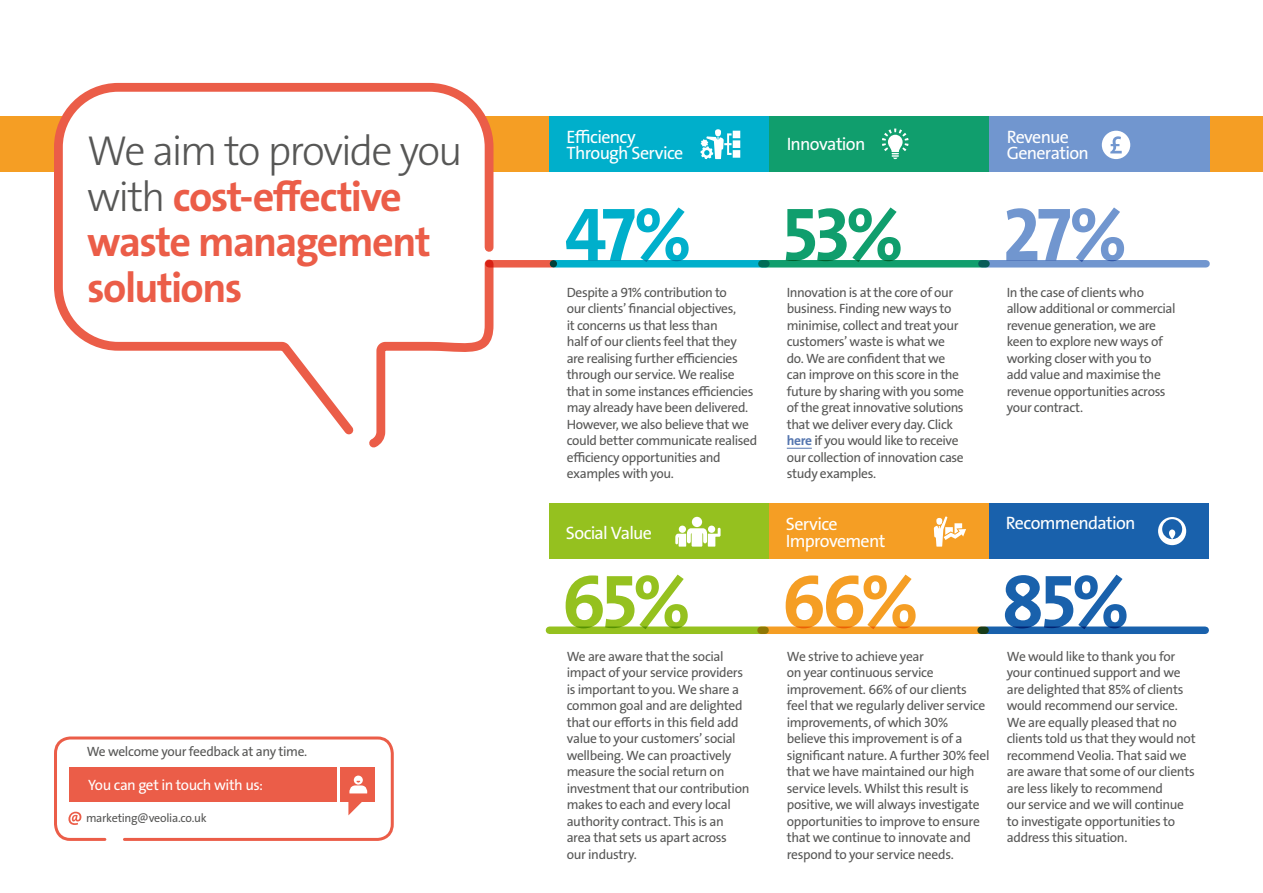
<style>
.page{position:relative;width:1263px;height:893px;background:#fff}
.page>*{position:absolute;margin:0;border:0;box-sizing:border-box;transform-origin:0 0}
.t1{font:76.05px "The Sans Veolia W7 Bld";color:#00afcb}
.t2{font:76.05px "The Sans Veolia W7 Bld";color:#95c11f}
.t3{font:76.05px "The Sans Veolia W7 Bld";color:#109e6d}
.t4{font:76.05px "The Sans Veolia W7 Bld";color:#f59e24}
.t5{font:76.05px "The Sans Veolia W7 Bld";color:#7196cf}
.t6{font:76.05px "The Sans Veolia W7 Bld";color:#1961ac}
.t7{font:42.15px/45.6px "The Sans Veolia W7 Bld";letter-spacing:-.035em;color:#eb5d48}
.t8{font:42.15px "The Sans Veolia W3 Lig";letter-spacing:-.05em;color:#575756}
.t9{font:18px/16.5px "The Sans Veolia W5 Pla";letter-spacing:-.04em;color:#fff}
.t10{font:15px "The Sans Veolia W5 Pla";letter-spacing:-.035em;color:#fff}
.t11{font:13.5px/16.5px "The Sans Veolia W5 Pla";letter-spacing:-.03em;color:#575756}
.t12{font:12px "The Sans Veolia W5 Pla";letter-spacing:-.03em;color:#575756}
.s1{font-family:"The Sans Veolia W3 Lig";color:#575756}
.s2{font-family:"The Sans Veolia W7 Bld";color:#5576af}
.s3{font-family:"The Sans Veolia W6 Se Bld"}
</style>
<div class="page">
<div style="left:69px;top:767px;width:267px;height:34px;background:#eb5d48"></div>
<div style="left:341px;top:767px;width:34px;height:34px;background:#eb5d48"></div>
<svg style="left:348px;top:776px;width:24px;height:39px"></svg>
<div style="left:54px;top:736px;width:340px;height:105px;border:3px solid #eb5d48;border-radius:15px"></div>
<div style="left:0;top:116px;width:1263px;height:55px;background:#f59e24"></div>
<svg style="left:50px;top:82px;width:448px;height:353px"></svg>
<svg style="left:362px;top:255px;width:136px;height:193px"></svg>
<div style="left:489px;top:260px;width:64px;height:8px;background:#eb5d48"></div>
<div style="left:553px;top:260px;width:213px;height:8px;background:#00afcb"></div>
<div style="left:549px;top:626px;width:216px;height:8px;background:#95c11f"></div>
<div style="left:550px;top:116px;width:220px;height:55px;background:#00afcb"></div>
<div style="left:549px;top:503px;width:220px;height:55px;background:#95c11f"></div>
<svg style="left:787px;top:448px;width:25px;height:1px"></svg>
<div style="left:762px;top:260px;width:224px;height:8px;background:#109e6d"></div>
<div style="left:761px;top:626px;width:224px;height:8px;background:#f59e24"></div>
<div style="left:770px;top:116px;width:220px;height:55px;background:#109e6d"></div>
<div style="left:769px;top:503px;width:220px;height:55px;background:#f59e24"></div>
<div style="left:982px;top:260px;width:224px;height:8px;background:#7196cf"></div>
<div style="left:981px;top:626px;width:224px;height:8px;background:#1961ac"></div>
<div style="left:990px;top:116px;width:220px;height:55px;background:#7196cf"></div>
<div style="left:989px;top:503px;width:220px;height:55px;background:#1961ac"></div>
<svg style="left:882px;top:129px;width:26px;height:30px"></svg>
<svg style="left:1158px;top:517px;width:28px;height:28px"></svg>
<svg style="left:934px;top:516px;width:32px;height:31px"></svg>
<svg style="left:700px;top:129px;width:40px;height:30px"></svg>
<div style="left:692px;top:517px;width:10px;height:10px;background:#fff;border-radius:50%"></div>
<div style="left:679px;top:526px;width:7px;height:7px;background:#fff;border-radius:50%"></div>
<div style="left:708px;top:526px;width:7px;height:7px;background:#fff;border-radius:50%"></div>
<svg style="left:675px;top:528px;width:45px;height:19px"></svg>
<svg style="left:1102px;top:131px;width:28px;height:28px"></svg>
<svg style="left:68px;top:812px;width:13px;height:13px"></svg>
<h2 class="t8" style="left:87px;top:124px;width:377px">We aim to provide you</h2>
<h2 class="t7" style="left:87px;top:174px;width:345px"><span class="s1">with</span> cost-effective waste management solutions</h2>
<p class="t11" style="left:87px;top:744px;width:222px">We welcome your feedback at any time.</p>
<p class="t10" style="left:88px;top:775px;width:177px">You can get in touch with us:</p>
<p class="t12" style="left:86px;top:810px;width:122px">marketing@veolia.co.uk</p>
<h3 class="t9" style="left:567px;top:128px;width:118px">Efficiency<br>Through Service</h3>
<h1 class="t1" style="left:565px;top:185px;width:128px">47%</h1>
<p class="t11" style="left:567px;top:284px;width:192px">Despite a 91% contribution to<br>our clients’ financial objectives,<br>it concerns us that less than<br>half of our clients feel that they are realising further efficiencies through our service. We realise that in some instances efficiencies may already have been delivered.<br>However, we also believe that we could better communicate realised efficiency opportunities and examples with you.</p>
<h3 class="t9" style="left:566px;top:525px;width:88px">Social Value</h3>
<h1 class="t2" style="left:562px;top:552px;width:130px">65%</h1>
<p class="t11" style="left:567px;top:648px;width:184px">We are aware that the social impact of your service providers is important to you. We share a common goal and are delighted that our efforts in this field add value to your customers’ social wellbeing. We can proactively measure the social return on investment that our contribution makes to each and every local authority contract. This is an area that sets us apart across<br>our industry.</p>
<h3 class="t9" style="left:787px;top:136px;width:80px">Innovation</h3>
<h3 class="t9" style="left:1007px;top:128px;width:84px">Revenue<br>Generation</h3>
<h1 class="t3" style="left:782px;top:185px;width:123px">53%</h1>
<p class="t11" style="left:787px;top:284px;width:179px">Innovation is at the core of our business. Finding new ways to minimise, collect and treat your customers’ waste is what we do. We are confident that we can improve on this score in the future by sharing with you some of the great innovative solutions that we deliver every day. Click <span class="s2">here</span> <span class="s3">i</span>f you would like to receive our collection of innovation case study examples.</p>
<h3 class="t9" style="left:786px;top:516px;width:101px">Service<br>Improvement</h3>
<h1 class="t4" style="left:782px;top:552px;width:138px">66%</h1>
<p class="t11" style="left:787px;top:648px;width:204px">We strive to achieve year<br>on year continuous service improvement. 66% of our clients feel that we regularly deliver service improvements, of which 30% believe this improvement is of a significant nature. A further 30% feel that we have maintained our high service levels. Whilst this result is positive, we will always investigate opportunities to improve to ensure that we continue to innovate and respond to your service needs.</p>
<h1 class="t5" style="left:1002px;top:185px;width:126px">27%</h1>
<p class="t11" style="left:1007px;top:284px;width:170px">In the case of clients who allow additional or commercial revenue generation, we are keen to explore new ways of working closer with you to add value and maximise the revenue opportunities across your contract.</p>
<h3 class="t9" style="left:1006px;top:515px;width:131px">Recommendation</h3>
<h1 class="t6" style="left:1002px;top:552px;width:129px">85%</h1>
<p class="t11" style="left:1007px;top:648px;width:190px">We would like to thank you for your continued support and we are delighted that 85% of clients would recommend our service.<br>We are equally pleased that no clients told us that they would not recommend Veolia. That said we are aware that some of our clients are less likely to recommend<br>our service and we will continue to investigate opportunities to address this situation.</p>
</div>
